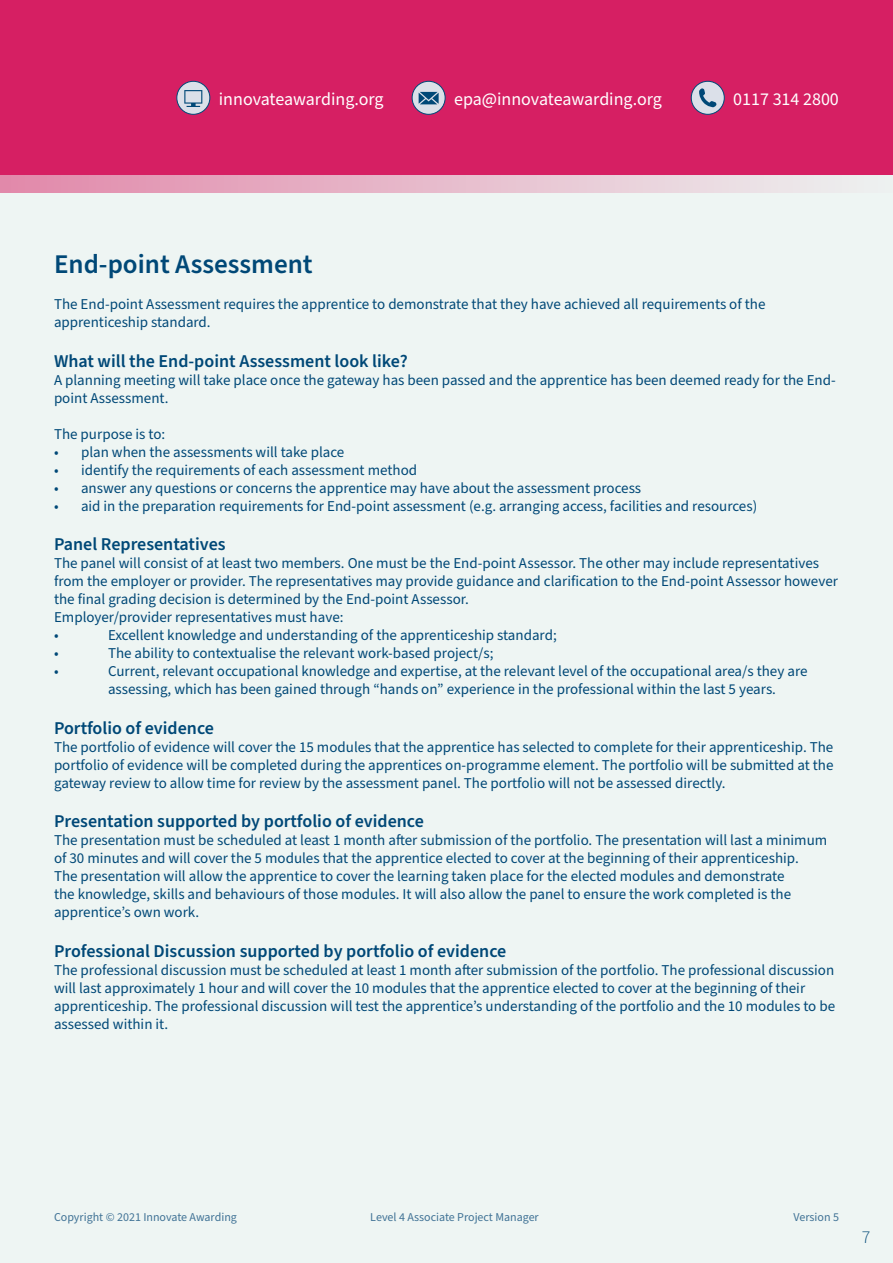
<style>
.page{position:relative;width:893px;height:1263px;background:#fff}
.page>*{position:absolute;margin:0;border:0;box-sizing:border-box;transform-origin:0 0}
.t1{font:600 27px "Source Sans Pro";color:#004877}
.t2{font:600 18px "Source Sans Pro";color:#004877}
.t3{font:18px "Source Sans Pro";color:#fff}
.t4{font:300 18px "Source Sans Pro";color:#004877}
.t5{font:15px/18px "Source Sans Pro";color:#004877}
.t6{font:12px "Source Sans Pro";color:#417396}
</style>
<div class="page">
<div style="left:0;top:193px;width:893px;height:1070px;background:#eef5f3"></div>
<div style="left:0;top:0;width:893px;height:174px;background:#d61f63"></div>
<div style="left:0;top:174px;width:893px;height:19px;background:linear-gradient(to right,#e188aa,#edf2f1)"></div>
<div style="left:177px;top:81px;width:33px;height:33px;background:#dbe0e9;border-radius:50%"></div>
<div style="left:176px;top:81px;width:34px;height:34px;border:1px solid #004877;border-radius:50%"></div>
<svg style="left:184px;top:90px;width:18px;height:17px"></svg>
<svg style="left:412px;top:81px;width:33px;height:33px"></svg>
<div style="left:412px;top:81px;width:34px;height:34px;border:1px solid #004877;border-radius:50%"></div>
<svg style="left:419px;top:92px;width:20px;height:12px"></svg>
<div style="left:691px;top:81px;width:33px;height:33px;background:#dbe0e9;border-radius:50%"></div>
<div style="left:691px;top:81px;width:34px;height:34px;border:1px solid #004877;border-radius:50%"></div>
<svg style="left:699px;top:88px;width:18px;height:19px"></svg>
<p class="t3" style="left:219px;top:87px;width:166px">innovateawarding.org</p>
<p class="t3" style="left:454px;top:87px;width:209px">epa@innovateawarding.org</p>
<p class="t3" style="left:733px;top:87px;width:107px">0117 314 2800</p>
<h1 class="t1" style="left:54px;top:246px;width:260px">End-point Assessment</h1>
<p class="t5" style="left:54px;top:295px;width:713px">The End-point Assessment requires the apprentice to demonstrate that they have achieved all requirements of the apprenticeship standard.</p>
<p class="t2" style="left:54px;top:348px;width:355px">What will the End-point Assessment look like?</p>
<p class="t5" style="left:54px;top:371px;width:783px">A planning meeting will take place once the gateway has been passed and the apprentice has been deemed ready for the End&shy;point Assessment.</p>
<p class="t5" style="left:54px;top:425px;width:113px">The purpose is to:</p>
<p class="t5" style="left:54px;top:443px;width:292px">• plan when the assessments will take place</p>
<p class="t5" style="left:54px;top:461px;width:365px">• identify the requirements of each assessment method</p>
<p class="t5" style="left:54px;top:479px;width:589px">• answer any questions or concerns the apprentice may have about the assessment process</p>
<p class="t5" style="left:54px;top:497px;width:705px">• aid in the preparation requirements for End-point assessment (e.g. arranging access, facilities and resources)</p>
<p class="t2" style="left:54px;top:532px;width:173px">Panel Representatives</p>
<p class="t5" style="left:54px;top:555px;width:786px">The panel will consist of at least two members. One must be the End-point Assessor. The other may include representatives from the employer or provider. The representatives may provide guidance and clarification to the End-point Assessor however the final grading decision is determined by the End-point Assessor.<br>Employer/provider representatives must have:<br>•</p>
<p class="t5" style="left:108px;top:627px;width:450px">Excellent knowledge and understanding of the apprenticeship standard;</p>
<p class="t5" style="left:54px;top:645px;width:6px">•</p>
<p class="t5" style="left:108px;top:645px;width:387px">The ability to contextualise the relevant work-based project/s;</p>
<p class="t5" style="left:54px;top:663px;width:6px">•</p>
<p class="t5" style="left:108px;top:663px;width:701px">Current, relevant occupational knowledge and expertise, at the relevant level of the occupational area/s they are assessing, which has been gained through “hands on” experience in the professional within the last 5 years.</p>
<p class="t2" style="left:54px;top:716px;width:162px">Portfolio of evidence</p>
<p class="t5" style="left:54px;top:738px;width:781px;text-align:justify">The portfolio of evidence will cover the 15 modules that the apprentice has selected to complete for their apprenticeship. The portfolio of evidence will be completed during the apprentices on-programme element. The portfolio will be submitted at the gateway review to allow time for review by the assessment panel. The portfolio will not be assessed directly.</p>
<p class="t2" style="left:54px;top:809px;width:371px">Presentation supported by portfolio of evidence</p>
<p class="t5" style="left:54px;top:832px;width:775px">The presentation must be scheduled at least 1 month after submission of the portfolio. The presentation will last a minimum of 30 minutes and will cover the 5 modules that the apprentice elected to cover at the beginning of their apprenticeship.<br>The presentation will allow the apprentice to cover the learning taken place for the elected modules and demonstrate<br>the knowledge, skills and behaviours of those modules. It will also allow the panel to ensure the work completed is the apprentice’s own work.</p>
<p class="t2" style="left:54px;top:939px;width:454px">Professional Discussion supported by portfolio of evidence</p>
<p class="t5" style="left:54px;top:961px;width:783px">The professional discussion must be scheduled at least 1 month after submission of the portfolio. The professional discussion will last approximately 1 hour and will cover the 10 modules that the apprentice elected to cover at the beginning of their apprenticeship. The professional discussion will test the apprentice’s understanding of the portfolio and the 10 modules to be assessed within it.</p>
<p class="t6" style="left:54px;top:1209px;width:184px">Copyright © 2021 Innovate Awarding</p>
<p class="t6" style="left:370px;top:1209px;width:170px">Level 4 Associate Project Manager</p>
<p class="t6" style="left:793px;top:1209px;width:47px">Version 5</p>
<p class="t4" style="left:862px;top:1225px;width:10px">7</p>
</div>
